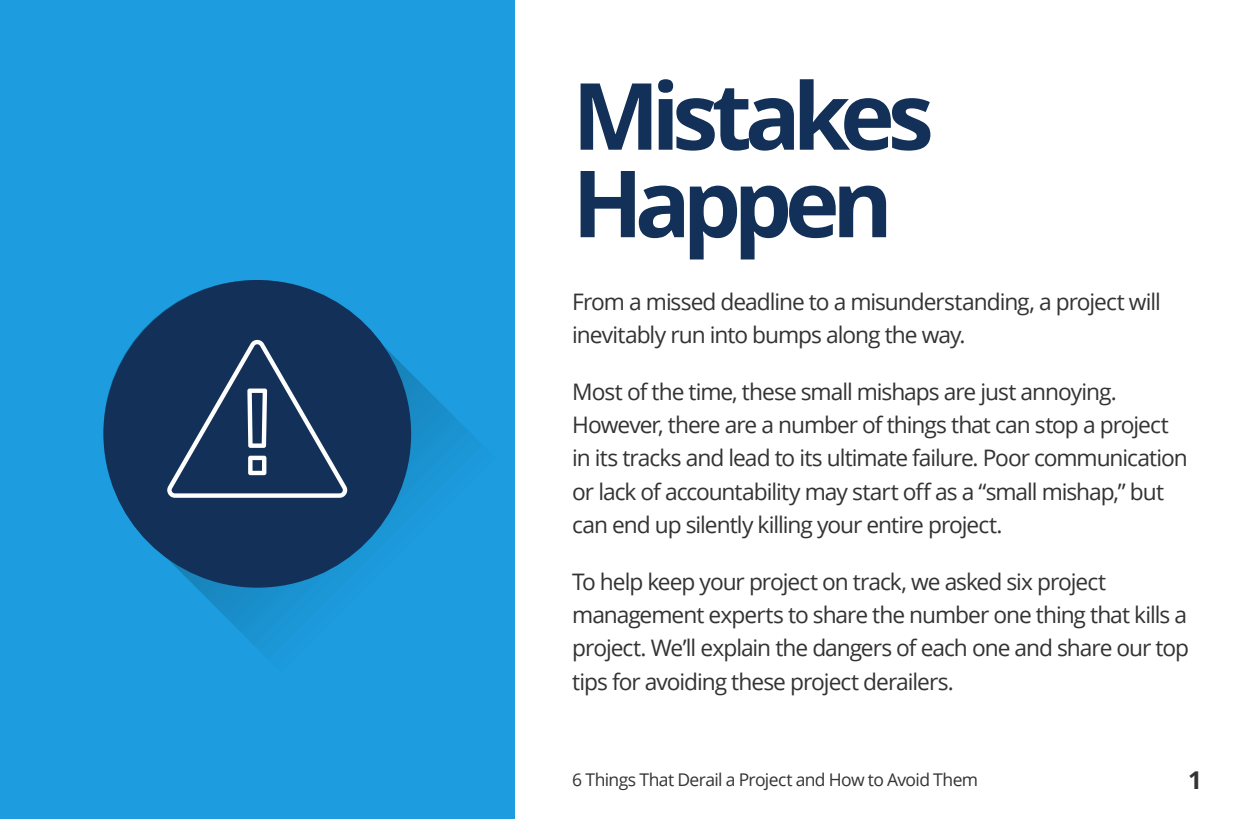
<style>
.page{position:relative;width:1260px;height:819px;background:#fff}
.page>*{position:absolute;margin:0;border:0;box-sizing:border-box;transform-origin:0 0}
.Large_Header{font:700 92.75px/87.5px "Open Sans";letter-spacing:-.085em;color:#133158}
.t1{font:700 24.5px "Open Sans";color:#333}
.t2{font:22.75px/33.2px "Open Sans";letter-spacing:-.045em;color:#333}
.t3{font:17.5px "Open Sans";letter-spacing:-.035em;color:#333}
</style>
<div class="page">
<div style="left:0;top:0;width:514px;height:819px;background:#1d9de0"></div>
<svg style="left:103px;top:280px;width:371px;height:371px"></svg>
<div style="left:103px;top:280px;width:308px;height:308px;background:#133158;border-radius:50%"></div>
<svg style="left:167px;top:340px;width:180px;height:158px"></svg>
<p class="Large_Header" style="left:572px;top:70px;width:363px">Mistakes<br>Happen</p>
<p class="t2" style="left:572px;top:284px;width:590px">From a missed deadline to a misunderstanding, a project will inevitably run into bumps along the way.</p>
<p class="t2" style="left:572px;top:375px;width:617px">Most of the time, these small mishaps are just annoying.<br>However, there are a number of things that can stop a project in its tracks and lead to its ultimate failure. Poor communication or lack of accountability may start off as a “small mishap,” but can end up silently killing your entire project.</p>
<p class="t2" style="left:572px;top:564px;width:618px">To help keep your project on track, we asked six project management experts to share the number one thing that kills a project. We’ll explain the dangers of each one and share our top tips for avoiding these project derailers.</p>
<p class="t3" style="left:572px;top:768px;width:408px">6 Things That Derail a Project and How to Avoid Them</p>
<p class="t1" style="left:1188px;top:763px;width:15px">1</p>
</div>
